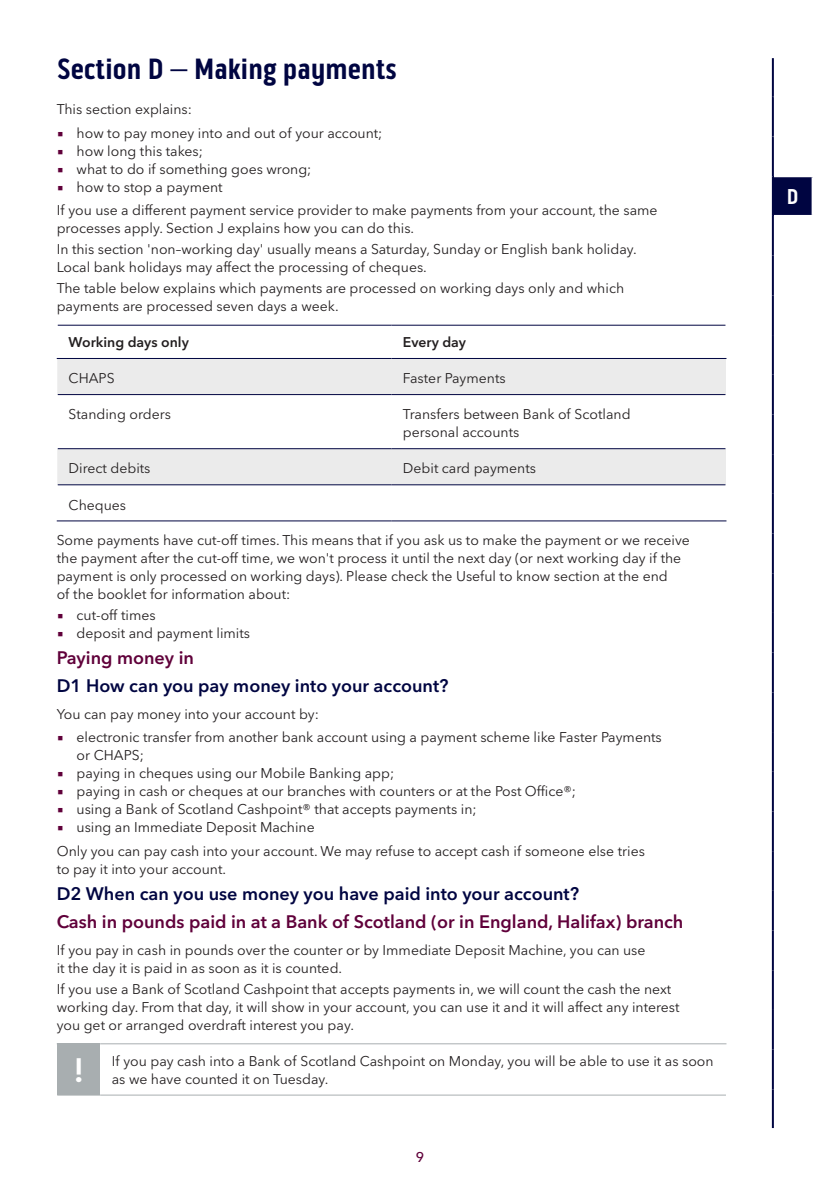
<style>
.page{position:relative;width:840px;height:1191px;background:#fff}
.page>*{position:absolute;margin:0;border:0;box-sizing:border-box;transform-origin:0 0}
.NEW_TC_Body_Copy{font:600 33.6px "Avenir Next LT Pro";color:#fff}
.NEW_TC_Main_Page_Header{font:700 30px "Bo S Pill Gothic";color:#000541}
.t1{font:700 22px "Bo S Pill Gothic";color:#fff}
.NEW_TC_Sub_Header_2_Section_Numbers{font:600 18px "Avenir Next LT Pro";color:#000541}
.NEW_TC_Sub_Header_3{font:600 18px "Avenir Next LT Pro";color:#60003a}
.NEW_TC_Body_Copy-2{font:14px/18px "Avenir Next LT Pro";color:#231f20}
.NEW_TC_Bullet{font:14px/18px "Avenir Next LT Pro";color:#231f20}
.NEW_TC_Body_Copy-3{font:600 14px "Avenir Next LT Pro";color:#231f20}
.t2{font:500 14px "Avenir Next LT Pro";color:#60003a}
.s1{font-family:"Bo S Pill Gothic";font-weight:700;font-size:22px;color:#60003a}
</style>
<div class="page">
<svg style="left:773px;top:98px;width:1px;height:1030px"></svg>
<div style="left:772px;top:176px;width:40px;height:40px;background:#000541"></div>
<hr style="left:773px;top:175px;width:40px;height:2px;background:#fff">
<hr style="left:773px;top:215px;width:40px;height:2px;background:#fff">
<hr style="left:773px;top:255px;width:40px;height:2px;background:#fff">
<hr style="left:773px;top:294px;width:40px;height:2px;background:#fff">
<hr style="left:773px;top:334px;width:40px;height:2px;background:#fff">
<hr style="left:773px;top:374px;width:40px;height:2px;background:#fff">
<hr style="left:773px;top:413px;width:40px;height:2px;background:#fff">
<hr style="left:773px;top:453px;width:40px;height:2px;background:#fff">
<hr style="left:773px;top:493px;width:40px;height:2px;background:#fff">
<hr style="left:773px;top:532px;width:40px;height:2px;background:#fff">
<hr style="left:773px;top:572px;width:40px;height:2px;background:#fff">
<hr style="left:773px;top:612px;width:40px;height:2px;background:#fff">
<hr style="left:773px;top:651px;width:40px;height:2px;background:#fff">
<hr style="left:773px;top:691px;width:40px;height:2px;background:#fff">
<hr style="left:773px;top:731px;width:40px;height:2px;background:#fff">
<hr style="left:773px;top:770px;width:40px;height:2px;background:#fff">
<hr style="left:773px;top:810px;width:40px;height:2px;background:#fff">
<hr style="left:773px;top:850px;width:40px;height:2px;background:#fff">
<hr style="left:773px;top:890px;width:40px;height:2px;background:#fff">
<hr style="left:811px;top:177px;width:2px;height:38px;background:#fff">
<hr style="left:773px;top:929px;width:40px;height:2px;background:#fff">
<hr style="left:773px;top:969px;width:40px;height:2px;background:#fff">
<hr style="left:773px;top:1009px;width:40px;height:2px;background:#fff">
<hr style="left:773px;top:1048px;width:40px;height:2px;background:#fff">
<hr style="left:773px;top:1088px;width:40px;height:2px;background:#fff">
<hr style="left:771px;top:58px;width:2px;height:39px;background:#000541">
<hr style="left:771px;top:97px;width:2px;height:39px;background:#000541">
<hr style="left:771px;top:136px;width:2px;height:40px;background:#000541">
<hr style="left:771px;top:176px;width:2px;height:40px;background:#000541">
<hr style="left:771px;top:216px;width:2px;height:40px;background:#000541">
<hr style="left:771px;top:256px;width:2px;height:39px;background:#000541">
<hr style="left:773px;top:135px;width:40px;height:2px;background:#fff">
<hr style="left:771px;top:295px;width:2px;height:40px;background:#000541">
<hr style="left:771px;top:335px;width:2px;height:40px;background:#000541">
<hr style="left:771px;top:375px;width:2px;height:39px;background:#000541">
<hr style="left:771px;top:414px;width:2px;height:40px;background:#000541">
<hr style="left:771px;top:454px;width:2px;height:40px;background:#000541">
<hr style="left:771px;top:494px;width:2px;height:39px;background:#000541">
<hr style="left:771px;top:533px;width:2px;height:40px;background:#000541">
<hr style="left:771px;top:573px;width:2px;height:40px;background:#000541">
<hr style="left:771px;top:613px;width:2px;height:39px;background:#000541">
<hr style="left:771px;top:652px;width:2px;height:40px;background:#000541">
<hr style="left:771px;top:692px;width:2px;height:40px;background:#000541">
<hr style="left:771px;top:732px;width:2px;height:39px;background:#000541">
<hr style="left:771px;top:771px;width:2px;height:40px;background:#000541">
<hr style="left:771px;top:811px;width:2px;height:40px;background:#000541">
<hr style="left:771px;top:851px;width:2px;height:40px;background:#000541">
<hr style="left:771px;top:891px;width:2px;height:39px;background:#000541">
<hr style="left:771px;top:930px;width:2px;height:40px;background:#000541">
<hr style="left:771px;top:970px;width:2px;height:40px;background:#000541">
<hr style="left:771px;top:1010px;width:2px;height:39px;background:#000541">
<hr style="left:771px;top:1049px;width:2px;height:40px;background:#000541">
<hr style="left:771px;top:1089px;width:2px;height:39px;background:#000541">
<div style="left:57px;top:359px;width:668px;height:35px;background:#ebebeb"></div>
<svg style="left:57px;top:394px;width:668px;height:92px"></svg>
<hr style="left:391px;top:358px;width:335px;height:1px;background:#000541">
<hr style="left:58px;top:394px;width:333px;height:1px;background:#000541">
<hr style="left:391px;top:394px;width:334px;height:1px;background:#000541">
<hr style="left:58px;top:448px;width:333px;height:1px;background:#000541">
<hr style="left:391px;top:448px;width:334px;height:1px;background:#000541">
<hr style="left:58px;top:484px;width:333px;height:1px;background:#000541">
<hr style="left:391px;top:484px;width:334px;height:1px;background:#000541">
<hr style="left:58px;top:325px;width:333px;height:1px;background:#000541">
<hr style="left:391px;top:325px;width:334px;height:1px;background:#000541">
<hr style="left:57px;top:358px;width:334px;height:1px;background:#000541">
<hr style="left:57px;top:520px;width:334px;height:1px;background:#000541">
<hr style="left:391px;top:520px;width:335px;height:1px;background:#000541">
<div style="left:57px;top:1043px;width:43px;height:52px;background:#a8aeb0"></div>
<hr style="left:100px;top:1043px;width:626px;height:1px;background:#a8aeb0">
<hr style="left:100px;top:1094px;width:625px;height:1px;background:#a8aeb0">
<p class="NEW_TC_Main_Page_Header" style="left:57px;top:51px;width:342px">Section D – Making payments</p>
<p class="NEW_TC_Body_Copy-2" style="left:57px;top:100px;width:137px">This section explains:</p>
<p class="NEW_TC_Bullet" style="left:57px;top:124px;width:327px"><span class="s1">•</span> how to pay money into and out of your account;</p>
<p class="NEW_TC_Bullet" style="left:57px;top:142px;width:148px"><span class="s1">•</span> how long this takes;</p>
<p class="NEW_TC_Bullet" style="left:57px;top:160px;width:256px"><span class="s1">•</span> what to do if something goes wrong;</p>
<p class="NEW_TC_Bullet" style="left:57px;top:178px;width:167px"><span class="s1">•</span> how to stop a payment</p>
<p class="NEW_TC_Body_Copy-2" style="left:57px;top:201px;width:602px">If you use a different payment service provider to make payments from your account, the same processes apply. Section J explains how you can do this.</p>
<p class="NEW_TC_Body_Copy-2" style="left:57px;top:240px;width:581px">In this section 'non–working day' usually means a Saturday, Sunday or English bank holiday.<br>Local bank holidays may affect the processing of cheques.</p>
<p class="NEW_TC_Body_Copy-2" style="left:57px;top:279px;width:568px">The table below explains which payments are processed on working days only and which payments are processed seven days a week.</p>
<p class="NEW_TC_Body_Copy-3" style="left:69px;top:334px;width:122px">Working days only</p>
<p class="NEW_TC_Body_Copy-3" style="left:403px;top:334px;width:65px">Every day</p>
<p class="NEW_TC_Body_Copy-2" style="left:69px;top:369px;width:47px">CHAPS</p>
<p class="NEW_TC_Body_Copy-2" style="left:403px;top:369px;width:104px">Faster Payments</p>
<p class="NEW_TC_Body_Copy-2" style="left:69px;top:405px;width:104px">Standing orders</p>
<p class="NEW_TC_Body_Copy-2" style="left:403px;top:405px;width:229px">Transfers between Bank of Scotland personal accounts</p>
<p class="NEW_TC_Body_Copy-2" style="left:69px;top:459px;width:83px">Direct debits</p>
<p class="NEW_TC_Body_Copy-2" style="left:403px;top:459px;width:134px">Debit card payments</p>
<p class="NEW_TC_Body_Copy-2" style="left:69px;top:496px;width:59px">Cheques</p>
<p class="NEW_TC_Bullet" style="left:57px;top:531px;width:634px">Some payments have cut-off times. This means that if you ask us to make the payment or we receive the payment after the cut-off time, we won't process it until the next day (or next working day if the payment is only processed on working days). Please check the Useful to know section at the end<br>of the booklet for information about:</p>
<p class="NEW_TC_Bullet" style="left:57px;top:606px;width:100px"><span class="s1">•</span> cut-off times</p>
<p class="NEW_TC_Bullet" style="left:57px;top:624px;width:195px"><span class="s1">•</span> deposit and payment limits</p>
<p class="NEW_TC_Sub_Header_3" style="left:57px;top:646px;width:139px">Paying money in</p>
<p class="NEW_TC_Sub_Header_2_Section_Numbers" style="left:57px;top:675px;width:393px">D1 How can you pay money into your account?</p>
<p class="NEW_TC_Body_Copy-2" style="left:57px;top:705px;width:263px">You can pay money into your account by:</p>
<p class="NEW_TC_Bullet" style="left:77px;top:728px;width:586px;text-indent:-20px"><span class="s1">•</span> electronic transfer from another bank account using a payment scheme like Faster Payments or CHAPS;</p>
<p class="NEW_TC_Bullet" style="left:57px;top:764px;width:339px"><span class="s1">•</span> paying in cheques using our Mobile Banking app;</p>
<p class="NEW_TC_Bullet" style="left:57px;top:782px;width:520px"><span class="s1">•</span> paying in cash or cheques at our branches with counters or at the Post Office®;</p>
<p class="NEW_TC_Bullet" style="left:57px;top:800px;width:421px"><span class="s1">•</span> using a Bank of Scotland Cashpoint® that accepts payments in;</p>
<p class="NEW_TC_Bullet" style="left:57px;top:818px;width:259px"><span class="s1">•</span> using an Immediate Deposit Machine</p>
<p class="NEW_TC_Body_Copy-2" style="left:57px;top:842px;width:589px">Only you can pay cash into your account. We may refuse to accept cash if someone else tries to pay it into your account.</p>
<p class="NEW_TC_Sub_Header_2_Section_Numbers" style="left:57px;top:882px;width:523px">D2 When can you use money you have paid into your account?</p>
<p class="NEW_TC_Sub_Header_3" style="left:57px;top:911px;width:628px">Cash in pounds paid in at a Bank of Scotland (or in England, Halifax) branch</p>
<p class="NEW_TC_Body_Copy-2" style="left:57px;top:941px;width:590px">If you pay in cash in pounds over the counter or by Immediate Deposit Machine, you can use it the day it is paid in as soon as it is counted.</p>
<p class="NEW_TC_Body_Copy-2" style="left:57px;top:979px;width:624px">If you use a Bank of Scotland Cashpoint that accepts payments in, we will count the cash the next working day. From that day, it will show in your account, you can use it and it will affect any interest you get or arranged overdraft interest you pay.</p>
<p class="NEW_TC_Body_Copy" style="left:73px;top:1050px;width:13px">!</p>
<p class="NEW_TC_Body_Copy-2" style="left:112px;top:1051px;width:603px">If you pay cash into a Bank of Scotland Cashpoint on Monday, you will be able to use it as soon as we have counted it on Tuesday.</p>
<p class="t2" style="left:415px;top:1148px;width:10px">9</p>
<p class="t1" style="left:786px;top:184px;width:13px">D</p>
</div>
